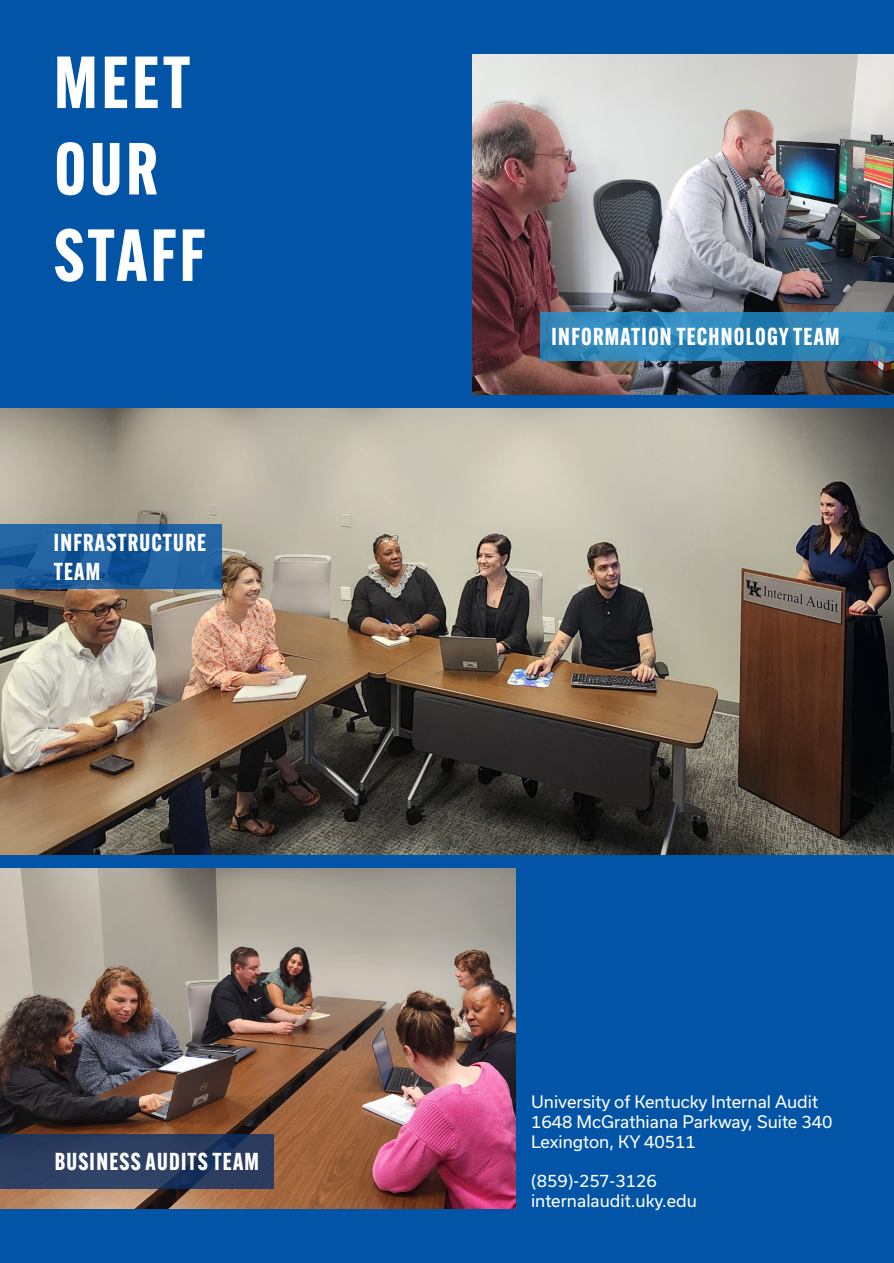
<style>
.page{position:relative;width:894px;height:1263px;background:#fff}
.page>*{position:absolute;margin:0;border:0;box-sizing:border-box;transform-origin:0 0}
.Paragraph_Style_12{font:700 72px "Alternate Gothic Cond ATF";letter-spacing:.05em;color:#fff}
.Paragraph_Style_3{font:700 24px "Alternate Gothic Cond ATF";letter-spacing:.05em;color:#fff}
.t1{font:16.5px "Usual";color:#fff}
</style>
<div class="page">
<div style="left:0;top:0;width:893px;height:1263px;background:#0154a6"></div>
<img style="left:0;top:409px;width:893px;height:445px">
<img style="left:0;top:868px;width:515px;height:340px">
<img style="left:472px;top:54px;width:421px;height:341px">
<svg style="left:0;top:524px;width:221px;height:65px;background:#1d5d9c"></svg>
<svg style="left:0;top:1134px;width:273px;height:54px;background:#293c5f"></svg>
<svg style="left:540px;top:312px;width:353px;height:49px;background:#2e85b7"></svg>
<p class="Paragraph_Style_12" style="left:54px;top:37px;width:138px">MEET</p>
<p class="Paragraph_Style_12" style="left:54px;top:124px;width:105px">OUR</p>
<p class="Paragraph_Style_12" style="left:54px;top:210px;width:152px">STAFF</p>
<p class="Paragraph_Style_3" style="left:54px;top:527px;width:154px">INFRASTRUCTURE</p>
<p class="Paragraph_Style_3" style="left:54px;top:556px;width:48px">TEAM</p>
<p class="Paragraph_Style_3" style="left:55px;top:1146px;width:206px">BUSINESS AUDITS TEAM</p>
<p class="Paragraph_Style_3" style="left:551px;top:322px;width:289px">INFORMATION TECHNOLOGY TEAM</p>
<p class="t1" style="left:531px;top:1092px;width:288px">University of Kentucky Internal Audit</p>
<p class="t1" style="left:531px;top:1112px;width:303px">1648 McGrathiana Parkway, Suite 340</p>
<p class="t1" style="left:531px;top:1132px;width:166px">Lexington, KY 40511</p>
<p class="t1" style="left:531px;top:1171px;width:127px">(859)-257-3126</p>
<p class="t1" style="left:531px;top:1191px;width:167px">internalaudit.uky.edu</p>
</div>
